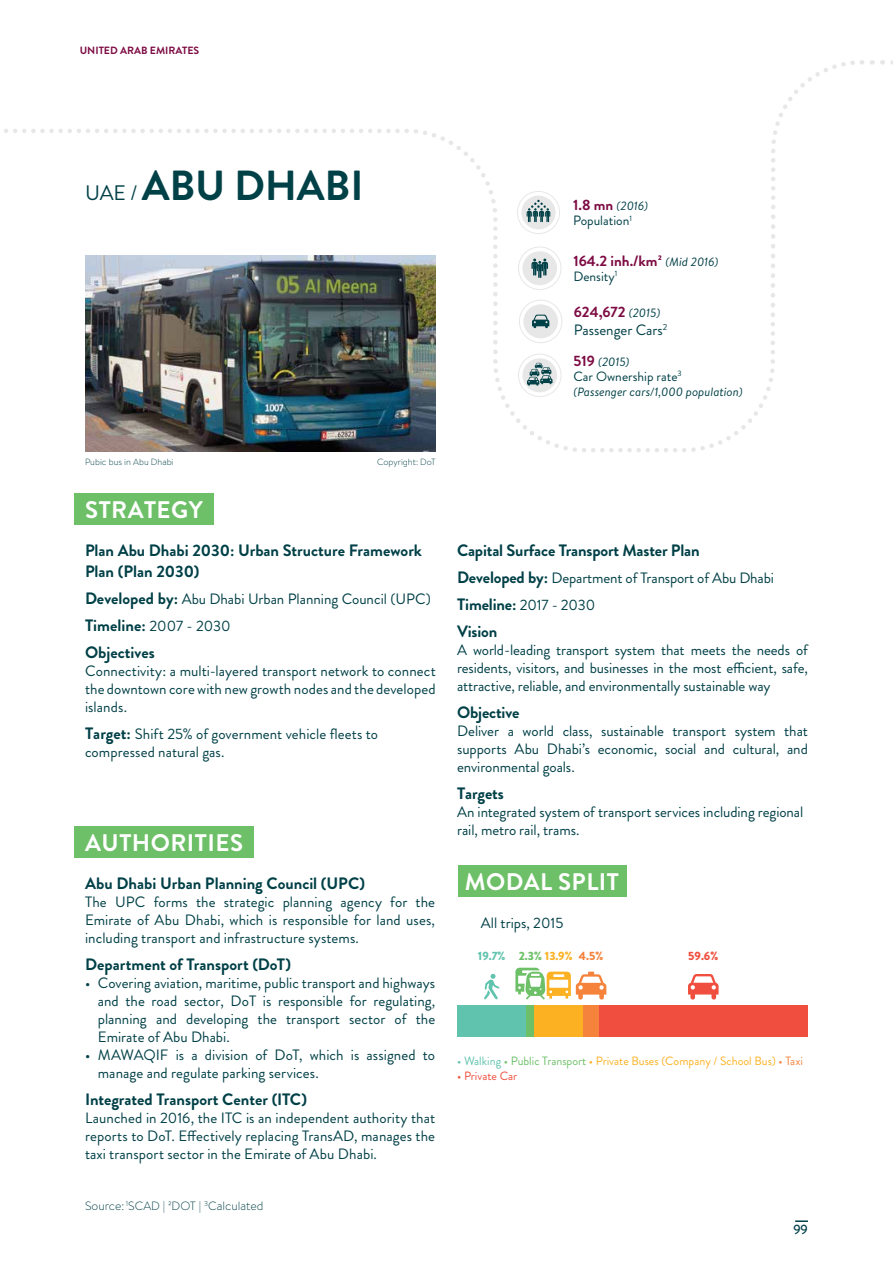
<style>
.page{position:relative;width:893px;height:1263px;background:#fff}
.page>*{position:absolute;margin:0;border:0;box-sizing:border-box;transform-origin:0 0}
.t1{font:700 42px "Brandon Grotesque";letter-spacing:-.005em;color:#004047}
.t2{font:700 24px "Brandon Grotesque";letter-spacing:.02em;color:#fff}
.t3{font:700 16.5px/27px "Brandon Grotesque";color:#004047}
.t4{font:15px/18px "Brandon Grotesque";color:#004047;text-align:justify}
.t5{font:700 15px "Brandon Grotesque";color:#7d0b43}
.t6{font:13.5px "Brandon Grotesque";color:#004047}
.t7{font:500 13.5px "Brandon Grotesque";color:#004047}
.t8{font:12px "Brandon Grotesque";color:#fcb122}
.t9{font:italic 12px "Brandon Text";color:#004047}
.t10{font:300 12px "Brandon Text";color:#004047}
.t11{font:900 12px "Brandon Grotesque";color:#60c3ad}
.t12{font:12px "Brandon Grotesque";color:#f04e3e}
.t13{font:900 12px "Brandon Grotesque";color:#f04e3e}
.t14{font:700 10.5px "Brandon Grotesque";color:#7d0b43}
.t15{font:300 9px "Brandon Text";color:#004047}
.s1{font-weight:400;font-size:21px}
.s2{font-family:"Brandon Grotesque";font-weight:700;font-style:normal;font-size:15px;color:#7d0b43}
.s3{font-family:"Brandon Text";font-weight:400;font-style:italic;font-size:12px;color:#004047}
.s4{font-weight:700;color:#7d0b43}
.s5{font-family:"Brandon Text";font-style:italic;font-size:12px}
.s6{font-weight:700;font-size:16.5px}
.s7{font-weight:400;font-size:15px}
.s8{color:#6dc067}
.s9{color:#fcb122}
.s10{color:#f5833c}
.s11{color:#60c3ad}
</style>
<div class="page">
<svg style="left:795px;top:1220px;width:13px;height:2px"></svg>
<div style="left:74px;top:493px;width:139px;height:32px;background:#6dc067"></div>
<svg style="left:4px;top:60px;width:889px;height:392px"></svg>
<div style="left:522px;top:251px;width:35px;height:34px;background:#e7e7e7;border-radius:50%"></div>
<div style="left:518px;top:247px;width:43px;height:43px;border:1px solid #e7e7e7;border-radius:50%"></div>
<svg style="left:531px;top:259px;width:17px;height:19px"></svg>
<div style="left:74px;top:826px;width:180px;height:32px;background:#6dc067"></div>
<div style="left:522px;top:358px;width:35px;height:34px;background:#e7e7e7;border-radius:50%"></div>
<div style="left:518px;top:354px;width:43px;height:43px;border:1px solid #e7e7e7;border-radius:50%"></div>
<svg style="left:491px;top:363px;width:93px;height:89px"></svg>
<div style="left:458px;top:865px;width:169px;height:32px;background:#6dc067"></div>
<div style="left:521px;top:196px;width:35px;height:33px;background:#e7e7e7;border-radius:50%"></div>
<div style="left:517px;top:191px;width:43px;height:43px;border:1px solid #e7e7e7;border-radius:50%"></div>
<svg style="left:527px;top:200px;width:23px;height:22px"></svg>
<div style="left:523px;top:304px;width:35px;height:34px;background:#e7e7e7;border-radius:50%"></div>
<div style="left:519px;top:300px;width:43px;height:43px;border:1px solid #e7e7e7;border-radius:50%"></div>
<svg style="left:532px;top:315px;width:17px;height:13px"></svg>
<svg style="left:688px;top:974px;width:31px;height:26px"></svg>
<svg style="left:515px;top:968px;width:91px;height:32px"></svg>
<div style="left:457px;top:1006px;width:69px;height:31px;background:#60c3ad"></div>
<div style="left:526px;top:1006px;width:8px;height:31px;background:#6dc067"></div>
<div style="left:599px;top:1006px;width:209px;height:31px;background:#f04e3e"></div>
<svg style="left:484px;top:974px;width:16px;height:26px"></svg>
<div style="left:534px;top:1006px;width:49px;height:31px;background:#fcb122"></div>
<div style="left:583px;top:1006px;width:16px;height:31px;background:#f5833c"></div>
<p class="t14" style="left:80px;top:43px;width:121px">UNITED ARAB EMIRATES</p>
<h1 class="t1" style="left:85px;top:156px;width:280px"><span class="s1">UAE /</span> ABU DHABI</h1>
<p class="t9" style="left:573px;top:198px;width:77px"><span class="s2">1.8 mn</span> (2016)</p>
<p class="t6" style="left:573px;top:211px;width:60px">Population<sup>1</sup></p>
<p class="t5" style="left:573px;top:250px;width:146px">164.2 inh./km2 <span class="s3">(Mid 2016)</span></p>
<p class="t6" style="left:573px;top:267px;width:45px">Density<sup>1</sup></p>
<p class="t4" style="left:574px;top:303px;width:95px"><span class="s4">624,672</span> <span class="s5">(2015)<br></span>Passenger Cars<sup>2</sup></p>
<p class="t9" style="left:573px;top:353px;width:58px"><span class="s2">519</span> (2015)</p>
<p class="t6" style="left:573px;top:367px;width:110px">Car Ownership rate<sup>3</sup></p>
<p class="t9" style="left:573px;top:383px;width:171px">(Passenger cars/1,000 population)</p>
<p class="t15" style="left:85px;top:456px;width:90px">Pubic bus in Abu Dhabi</p>
<p class="t15" style="left:377px;top:456px;width:60px">Copyright: DoT</p>
<h2 class="t2" style="left:85px;top:493px;width:119px">STRATEGY</h2>
<p class="t3" style="left:85px;top:539px;width:338px;line-height:21px">Plan Abu Dhabi 2030: Urban Structure Framework<br>Plan (Plan 2030)</p>
<p class="t4" style="left:85px;top:589px;width:347px"><span class="s6">Developed by:</span> Abu Dhabi Urban Planning Council (UPC)</p>
<p class="t3" style="left:85px;top:611px;width:147px">Timeline: <span class="s7">2007 - 2030<br></span>Objectives</p>
<p class="t4" style="left:85px;top:661px;width:352px">Connectivity: a multi-layered transport network to connect the downtown core with new growth nodes and the developed islands.</p>
<p class="t4" style="left:85px;top:724px;width:294px"><span class="s6">Target:</span> Shift 25% of government vehicle fleets to compressed natural gas.</p>
<h2 class="t2" style="left:85px;top:826px;width:159px">AUTHORITIES</h2>
<p class="t3" style="left:85px;top:870px;width:282px">Abu Dhabi Urban Planning Council (UPC)</p>
<p class="t4" style="left:85px;top:893px;width:352px">The UPC forms the strategic planning agency for the Emirate of Abu Dhabi, which is responsible for land uses, including transport and infrastructure systems.</p>
<p class="t3" style="left:85px;top:951px;width:208px">Department of Transport (DoT)</p>
<p class="t4" style="left:98px;top:974px;width:339px;text-indent:-13px">• Covering aviation, maritime, public transport and highways and the road sector, DoT is responsible for regulating, planning and developing the transport sector of the Emirate of Abu Dhabi.</p>
<p class="t4" style="left:98px;top:1046px;width:339px;text-indent:-13px">• MAWAQIF is a division of DoT, which is assigned to manage and regulate parking services.</p>
<p class="t3" style="left:85px;top:1086px;width:224px">Integrated Transport Center (ITC)</p>
<p class="t4" style="left:85px;top:1109px;width:352px">Launched in 2016, the ITC is an independent authority that reports to DoT. Effectively replacing TransAD, manages the taxi transport sector in the Emirate of Abu Dhabi.</p>
<p class="t10" style="left:85px;top:1197px;width:180px">Source: <sup>1</sup>SCAD | 2DOT | <sup>3</sup>Calculated</p>
<p class="t3" style="left:457px;top:536px;width:244px">Capital Surface Transport Master Plan</p>
<p class="t4" style="left:457px;top:569px;width:318px"><span class="s6">Developed by:</span> Department of Transport of Abu Dhabi</p>
<p class="t3" style="left:457px;top:590px;width:140px">Timeline: <span class="s7">2017 - 2030<br></span>Vision</p>
<p class="t4" style="left:457px;top:641px;width:352px">A world-leading transport system that meets the needs of residents, visitors, and businesses in the most efficient, safe, attractive, reliable, and environmentally sustainable way</p>
<p class="t3" style="left:457px;top:698px;width:64px">Objective</p>
<p class="t4" style="left:457px;top:722px;width:352px">Deliver a world class, sustainable transport system that supports Abu Dhabi’s economic, social and cultural, and environmental goals.</p>
<p class="t3" style="left:457px;top:779px;width:48px">Targets</p>
<p class="t4" style="left:457px;top:803px;width:348px">An integrated system of transport services including regional rail, metro rail, trams.</p>
<h2 class="t2" style="left:465px;top:864px;width:156px">MODAL SPLIT</h2>
<p class="t4" style="left:481px;top:914px;width:84px">All trips, 2015</p>
<p class="t11" style="left:478px;top:948px;width:127px">19.7% <span class="s8">2.3%</span> <span class="s9">13.9%</span> <span class="s10">4.5%</span></p>
<p class="t13" style="left:688px;top:948px;width:31px">59.6%</p>
<p class="t8" style="left:457px;top:1053px;width:347px"><span class="s11">• Walking</span> <span class="s8">• Public Transport</span> • Private Buses (Company / School Bus) <span class="s10">• Taxi</span></p>
<p class="t12" style="left:457px;top:1067px;width:62px">• Private Car</p>
<p class="t7" style="left:793px;top:1220px;width:16px">99</p>
</div>
